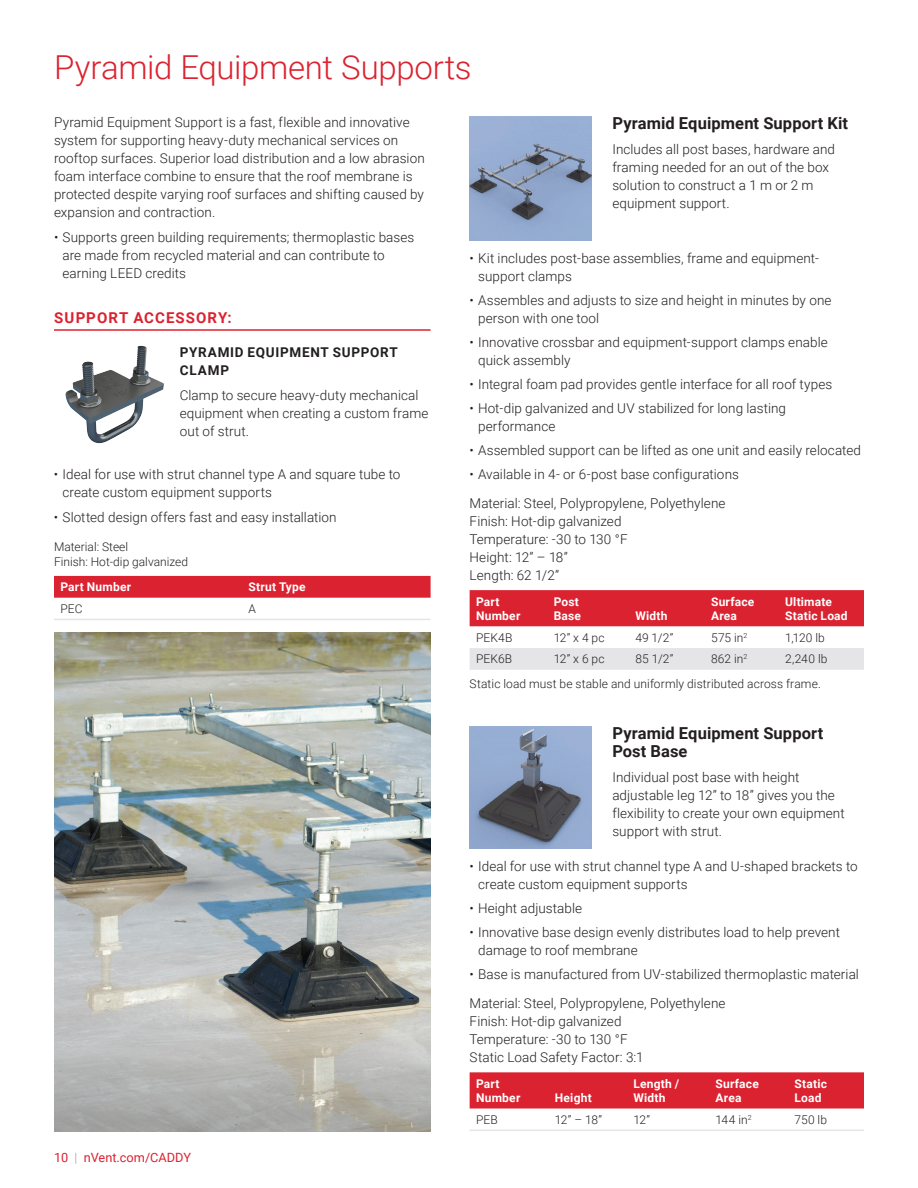
<style>
.page{position:relative;width:918px;height:1188px;background:#fff}
.page>*{position:absolute;margin:0;border:0;box-sizing:border-box;transform-origin:0 0}
.t1{font:300 33px "Roboto";letter-spacing:-.01em;color:#db2230}
.t2{font:700 16.5px/18px "Roboto";letter-spacing:.005em;color:#231f20}
.t3{font:700 15px "Roboto";letter-spacing:.07em;color:#db2230}
.t4{font:300 13.5px/18px "Roboto";letter-spacing:.005em;color:#231f20}
.t5{font:700 13.5px/18px "Roboto";letter-spacing:.055em;color:#231f20}
.t6{font:12.75px "Roboto";color:#db2230}
.t7{font:300 12px/24.9px "Roboto";letter-spacing:.01em;color:#231f20}
.t8{font:700 12px/14.4px "Roboto";letter-spacing:.015em;color:#fff}
.s1{font-weight:300;color:#8f959e}
</style>
<div class="page">
<img style="left:470px;top:117px;width:121px;height:123px">
<div style="left:470px;top:590px;width:394px;height:36px;background:#db2230"></div>
<div style="left:470px;top:648px;width:394px;height:22px;background:#e5e5e8"></div>
<img style="left:470px;top:727px;width:121px;height:121px">
<div style="left:470px;top:1072px;width:394px;height:37px;background:#db2230"></div>
<hr style="left:470px;top:1130px;width:79px;height:1px;background:#e5e5e8">
<hr style="left:549px;top:1130px;width:78px;height:1px;background:#e5e5e8">
<hr style="left:627px;top:1130px;width:82px;height:1px;background:#e5e5e8">
<hr style="left:709px;top:1130px;width:79px;height:1px;background:#e5e5e8">
<hr style="left:788px;top:1130px;width:76px;height:1px;background:#e5e5e8">
<div style="left:54px;top:576px;width:377px;height:22px;background:#db2230"></div>
<hr style="left:54px;top:619px;width:188px;height:1px;background:#e5e5e8">
<hr style="left:242px;top:619px;width:189px;height:1px;background:#e5e5e8">
<img style="left:54px;top:632px;width:377px;height:499px">
<hr style="left:54px;top:329px;width:377px;height:2px;background:#db2230">
<img style="left:65px;top:346px;width:99px;height:98px">
<h1 class="t1" style="left:54px;top:44px;width:419px">Pyramid Equipment Supports</h1>
<p class="t4" style="left:54px;top:113px;width:372px">Pyramid Equipment Support is a fast, flexible and innovative system for supporting heavy-duty mechanical services on rooftop surfaces. Superior load distribution and a low abrasion foam interface combine to ensure that the roof membrane is protected despite varying roof surfaces and shifting caused by expansion and contraction.</p>
<p class="t4" style="left:63px;top:228px;width:353px;text-indent:-9px">• Supports green building requirements; thermoplastic bases are made from recycled material and can contribute to earning LEED credits</p>
<p class="t3" style="left:54px;top:307px;width:179px">SUPPORT ACCESSORY:</p>
<p class="t5" style="left:180px;top:343px;width:219px">PYRAMID EQUIPMENT SUPPORT<br>CLAMP</p>
<p class="t4" style="left:180px;top:386px;width:250px">Clamp to secure heavy-duty mechanical equipment when creating a custom frame out of strut.</p>
<p class="t4" style="left:62px;top:464px;width:339px;text-indent:-9px">• Ideal for use with strut channel type A and square tube to create custom equipment supports</p>
<p class="t4" style="left:54px;top:507px;width:284px">• Slotted design offers fast and easy installation</p>
<p class="t7" style="left:54px;top:539px;width:136px;line-height:14.4px">Material: Steel<br>Finish: Hot-dip galvanized</p>
<p class="t8" style="left:60px;top:579px;width:72px">Part Number</p>
<p class="t8" style="left:248px;top:579px;width:59px">Strut Type</p>
<p class="t7" style="left:60px;top:596px;width:24px">PEC</p>
<p class="t7" style="left:248px;top:596px;width:9px">A</p>
<p class="t6" style="left:54px;top:1148px;width:139px">10 <span class="s1">|</span> nVent.com/CADDY</p>
<p class="t2" style="left:612px;top:114px;width:237px">Pyramid Equipment Support Kit</p>
<p class="t4" style="left:612px;top:140px;width:224px">Includes all post bases, hardware and framing needed for an out of the box solution to construct a 1 m or 2 m equipment support.</p>
<p class="t4" style="left:478px;top:249px;width:342px;text-indent:-9px">• Kit includes post-base assemblies, frame and equipment&shy;support clamps</p>
<p class="t4" style="left:478px;top:291px;width:355px;text-indent:-9px">• Assembles and adjusts to size and height in minutes by one person with one tool</p>
<p class="t4" style="left:478px;top:333px;width:351px;text-indent:-9px">• Innovative crossbar and equipment-support clamps enable quick assembly</p>
<p class="t4" style="left:470px;top:375px;width:364px">• Integral foam pad provides gentle interface for all roof types</p>
<p class="t4" style="left:478px;top:399px;width:309px;text-indent:-9px">• Hot-dip galvanized and UV stabilized for long lasting performance</p>
<p class="t4" style="left:470px;top:441px;width:393px">• Assembled support can be lifted as one unit and easily relocated</p>
<p class="t4" style="left:470px;top:459px;width:271px;line-height:29.1px">• Available in 4- or 6-post base configurations<br>Material: Steel, Polypropylene, Polyethylene</p>
<p class="t4" style="left:470px;top:512px;width:159px">Finish: Hot-dip galvanized<br>Temperature: -30 to 130 °F<br>Height: 12” – 18”<br>Length: 62 1/2”</p>
<p class="t8" style="left:476px;top:594px;width:46px">Part<br>Number</p>
<p class="t8" style="left:554px;top:594px;width:29px">Post<br>Base</p>
<p class="t8" style="left:711px;top:594px;width:45px">Surface<br>Area</p>
<p class="t8" style="left:785px;top:594px;width:64px">Ultimate<br>Static Load</p>
<p class="t8" style="left:635px;top:608px;width:34px">Width</p>
<p class="t7" style="left:476px;top:625px;width:38px">PEK4B</p>
<p class="t7" style="left:554px;top:625px;width:52px">12” x 4 pc</p>
<p class="t7" style="left:635px;top:625px;width:39px">49 1/2”</p>
<p class="t7" style="left:711px;top:625px;width:38px">575 in<sup>2</sup></p>
<p class="t7" style="left:785px;top:625px;width:41px">1,120 lb</p>
<p class="t7" style="left:476px;top:646px;width:38px">PEK6B</p>
<p class="t7" style="left:554px;top:646px;width:52px">12” x 6 pc</p>
<p class="t7" style="left:635px;top:646px;width:40px">85 1/2”</p>
<p class="t7" style="left:711px;top:646px;width:38px">862 in<sup>2</sup></p>
<p class="t7" style="left:470px;top:646px;width:359px;text-indent:316px">2,240 lb<br>Static load must be stable and uniformly distributed across frame.</p>
<p class="t2" style="left:612px;top:724px;width:212px">Pyramid Equipment Support<br>Post Base</p>
<p class="t4" style="left:612px;top:768px;width:234px">Individual post base with height adjustable leg 12” to 18” gives you the flexibility to create your own equipment support with strut.</p>
<p class="t4" style="left:478px;top:857px;width:381px;text-indent:-9px">• Ideal for use with strut channel type A and U-shaped brackets to create custom equipment supports</p>
<p class="t4" style="left:470px;top:899px;width:114px">• Height adjustable</p>
<p class="t4" style="left:478px;top:923px;width:363px;text-indent:-9px">• Innovative base design evenly distributes load to help prevent damage to roof membrane</p>
<p class="t4" style="left:470px;top:959px;width:391px;line-height:29.1px">• Base is manufactured from UV-stabilized thermoplastic material<br>Material: Steel, Polypropylene, Polyethylene</p>
<p class="t4" style="left:470px;top:1012px;width:176px">Finish: Hot-dip galvanized<br>Temperature: -30 to 130 °F<br>Static Load Safety Factor: 3:1</p>
<p class="t8" style="left:476px;top:1076px;width:46px">Part<br>Number</p>
<p class="t8" style="left:633px;top:1076px;width:47px">Length /<br>Width</p>
<p class="t8" style="left:715px;top:1076px;width:45px">Surface<br>Area</p>
<p class="t8" style="left:795px;top:1076px;width:34px">Static<br>Load</p>
<p class="t8" style="left:555px;top:1090px;width:38px">Height</p>
<p class="t7" style="left:476px;top:1107px;width:23px">PEB</p>
<p class="t7" style="left:555px;top:1107px;width:49px">12” – 18”</p>
<p class="t7" style="left:633px;top:1107px;width:18px">12”</p>
<p class="t7" style="left:715px;top:1107px;width:38px">144 in<sup>2</sup></p>
<p class="t7" style="left:795px;top:1107px;width:34px">750 lb</p>
</div>
